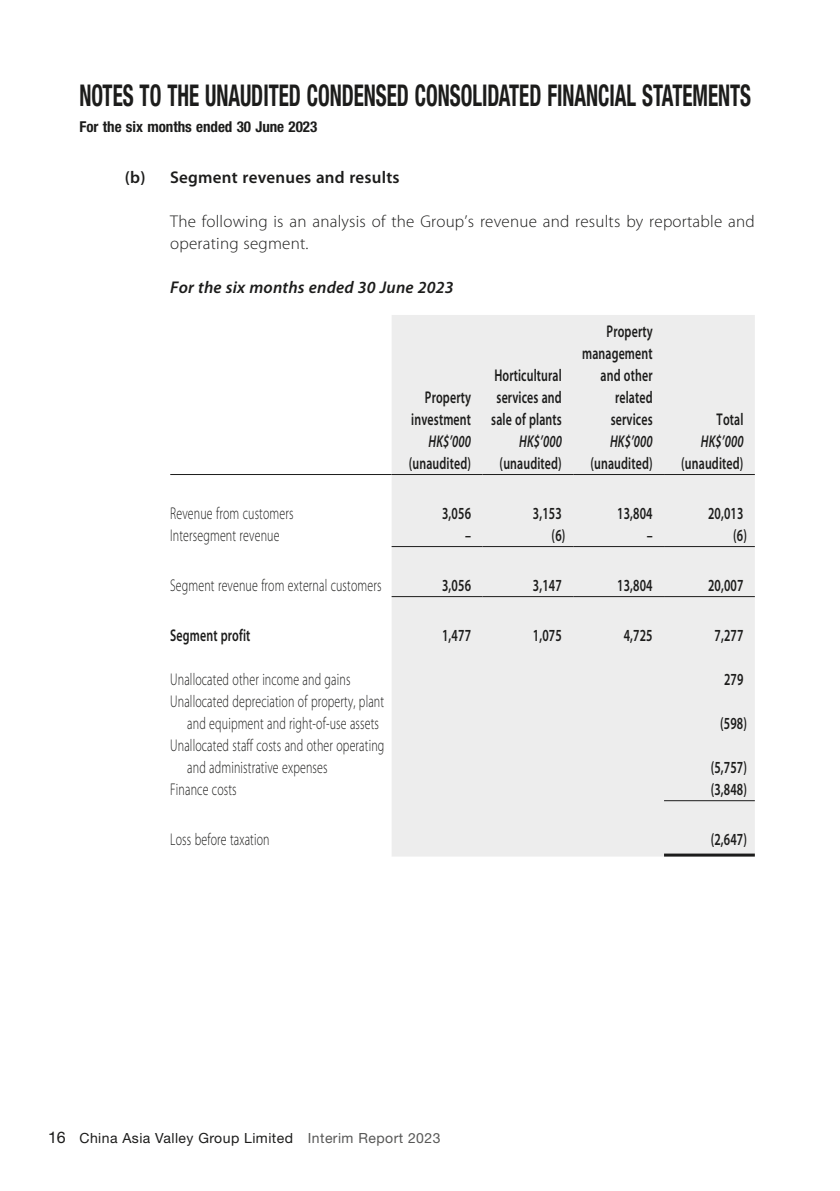
<style>
.page{position:relative;width:840px;height:1191px;background:#fff}
.page>*{position:absolute;margin:0;border:0;box-sizing:border-box;transform-origin:0 0}
.t1{font:700 condensed 30px "Helvetica Neue LT Std";color:#1c1c1b;scale:.7 1}
.t2{font:300 17px/22px "Myriad Pro";letter-spacing:.015em;color:#1c1c1b;scale:.7 1}
.t3{font:600 17px/22px "Myriad Pro";letter-spacing:.01em;color:#1c1c1b;text-align:right;scale:.7 1}
.t4{font:300 17px/22px "Myriad Pro";letter-spacing:.015em;color:#1c1c1b}
.t5{font:italic 600 17px "Myriad Pro";letter-spacing:.01em;color:#1c1c1b}
.t6{font:600 17px "Myriad Pro";letter-spacing:.01em;color:#1c1c1b}
.t7{font:italic 600 17px "Myriad Pro";letter-spacing:.01em;color:#1c1c1b;scale:.7 1}
.t8{font:700 condensed 15px "Helvetica Neue LT Std";color:#1c1c1b}
.t9{font:14px "Helvetica Neue LT Std";letter-spacing:.03em;color:#1c1c1b}
.s1{font-size:16px}
.s2{color:#575756}
</style>
<div class="page">
<div style="left:391px;top:315px;width:363px;height:541px;background:#ededed"></div>
<hr style="left:170px;top:474px;width:221px;height:1px;background:#1c1c1b">
<hr style="left:391px;top:474px;width:91px;height:1px;background:#1c1c1b">
<hr style="left:482px;top:474px;width:91px;height:1px;background:#1c1c1b">
<hr style="left:573px;top:474px;width:90px;height:1px;background:#1c1c1b">
<hr style="left:663px;top:474px;width:91px;height:1px;background:#1c1c1b">
<hr style="left:391px;top:546px;width:91px;height:1px;background:#1c1c1b">
<hr style="left:482px;top:546px;width:91px;height:1px;background:#1c1c1b">
<hr style="left:573px;top:546px;width:90px;height:1px;background:#1c1c1b">
<hr style="left:663px;top:546px;width:91px;height:1px;background:#1c1c1b">
<hr style="left:391px;top:596px;width:91px;height:1px;background:#1c1c1b">
<hr style="left:482px;top:596px;width:91px;height:1px;background:#1c1c1b">
<hr style="left:573px;top:596px;width:90px;height:1px;background:#1c1c1b">
<hr style="left:663px;top:596px;width:91px;height:1px;background:#1c1c1b">
<hr style="left:663px;top:800px;width:91px;height:1px;background:#1c1c1b">
<hr style="left:663px;top:853px;width:91px;height:3px;background:#1c1c1b">
<h1 class="t1" style="left:79px;top:77px;width:960px">NOTES TO THE UNAUDITED CONDENSED CONSOLIDATED FINANCIAL STATEMENTS</h1>
<p class="t8" style="left:79px;top:118px;width:239px">For the six months ended 30 June 2023</p>
<p class="t6" style="left:125px;top:168px;width:276px">(b) Segment revenues and results</p>
<p class="t4" style="left:170px;top:210px;width:585px">The following is an analysis of the Group’s revenue and results by reportable and operating segment.</p>
<p class="t5" style="left:170px;top:278px;width:285px">For the six months ended 30 June 2023</p>
<p class="t3" style="left:411px;top:386px;width:87px">Property investment</p>
<p class="t3" style="left:491px;top:364px;width:102px;text-align:center">Horticultural services and sale of plants</p>
<p class="t3" style="left:581px;top:320px;width:102px">Property management and other related services</p>
<p class="t3" style="left:716px;top:408px;width:40px">Total</p>
<p class="t7" style="left:428px;top:432px;width:62px">HK$’000</p>
<p class="t7" style="left:519px;top:432px;width:62px">HK$’000</p>
<p class="t7" style="left:609px;top:432px;width:62px">HK$’000</p>
<p class="t7" style="left:700px;top:432px;width:62px">HK$’000</p>
<p class="t3" style="left:408px;top:452px;width:90px">(unaudited)</p>
<p class="t3" style="left:499px;top:452px;width:90px">(unaudited)</p>
<p class="t3" style="left:590px;top:452px;width:90px">(unaudited)</p>
<p class="t3" style="left:680px;top:452px;width:90px">(unaudited)</p>
<p class="t2" style="left:170px;top:502px;width:177px">Revenue from customers</p>
<p class="t3" style="left:442px;top:502px;width:43px">3,056</p>
<p class="t3" style="left:532px;top:502px;width:43px">3,153</p>
<p class="t3" style="left:617px;top:502px;width:52px">13,804</p>
<p class="t3" style="left:707px;top:502px;width:52px">20,013</p>
<p class="t2" style="left:170px;top:524px;width:157px">Intersegment revenue</p>
<p class="t3" style="left:465px;top:524px;width:10px">–</p>
<p class="t3" style="left:551px;top:524px;width:21px">(6)</p>
<p class="t3" style="left:646px;top:524px;width:10px">–</p>
<p class="t3" style="left:732px;top:524px;width:21px">(6)</p>
<p class="t2" style="left:170px;top:574px;width:303px">Segment revenue from external customers</p>
<p class="t3" style="left:442px;top:574px;width:43px">3,056</p>
<p class="t3" style="left:532px;top:574px;width:43px">3,147</p>
<p class="t3" style="left:617px;top:574px;width:52px">13,804</p>
<p class="t3" style="left:707px;top:574px;width:52px">20,007</p>
<p class="t3" style="left:170px;top:624px;width:116px">Segment profit</p>
<p class="t3" style="left:442px;top:624px;width:43px">1,477</p>
<p class="t3" style="left:532px;top:624px;width:43px">1,075</p>
<p class="t3" style="left:623px;top:624px;width:43px">4,725</p>
<p class="t3" style="left:714px;top:624px;width:43px">7,277</p>
<p class="t2" style="left:170px;top:668px;width:259px">Unallocated other income and gains</p>
<p class="t3" style="left:723px;top:668px;width:29px">279</p>
<p class="t2" style="left:187px;top:690px;width:282px;text-indent:-17px">Unallocated depreciation of property, plant and equipment and right-of-use assets</p>
<p class="t3" style="left:719px;top:712px;width:40px">(598)</p>
<p class="t2" style="left:187px;top:734px;width:283px;text-indent:-17px">Unallocated staff costs and other operating and administrative expenses</p>
<p class="t3" style="left:710px;top:756px;width:53px">(5,757)</p>
<p class="t2" style="left:170px;top:778px;width:96px">Finance costs</p>
<p class="t3" style="left:710px;top:778px;width:53px">(3,848)</p>
<p class="t2" style="left:170px;top:829px;width:143px">Loss before taxation</p>
<p class="t3" style="left:710px;top:828px;width:53px">(2,647)</p>
<p class="t9" style="left:48px;top:1129px;width:394px"><span class="s1">16</span> China Asia Valley Group Limited <span class="s2">Interim Report 2023</span></p>
</div>
